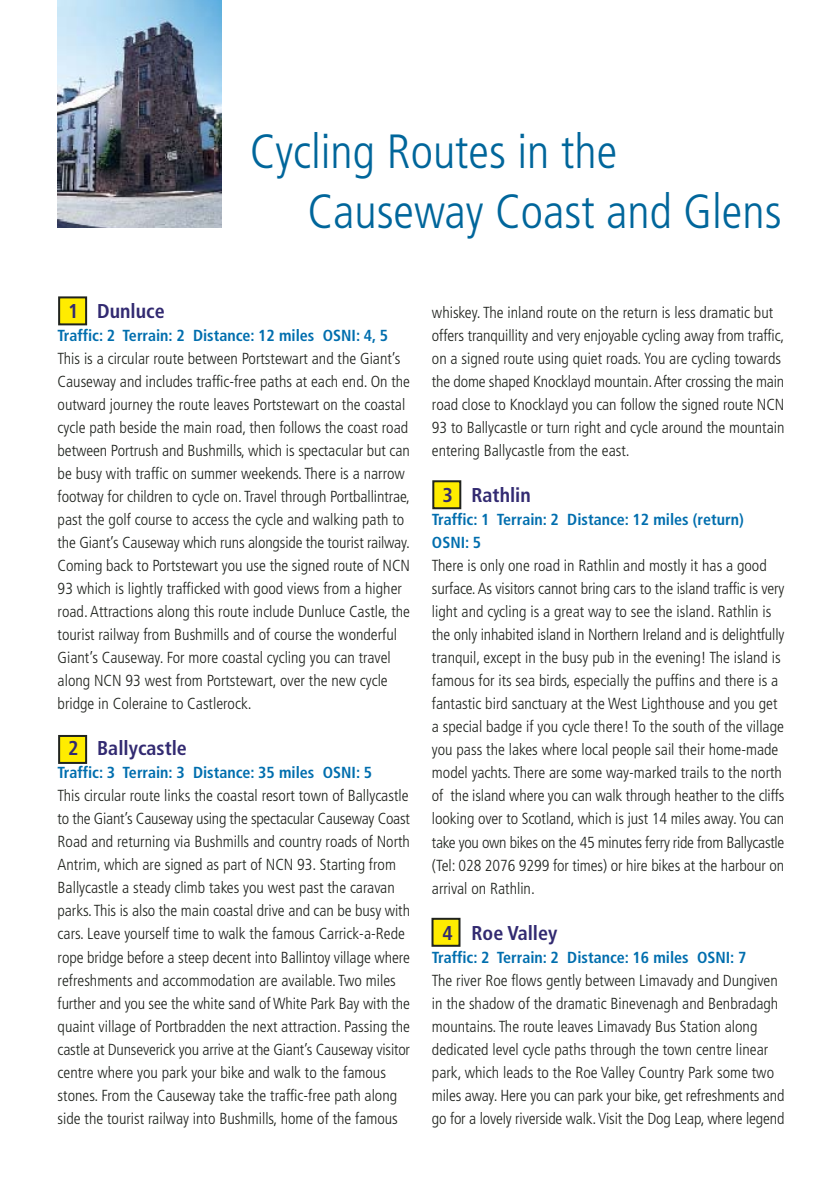
<style>
.page{position:relative;width:840px;height:1191px;background:#fff}
.page>*{position:absolute;margin:0;border:0;box-sizing:border-box;transform-origin:0 0}
.t1{font:300 condensed 48px/60px "Frutiger";color:#00669b}
.t2{font:700 condensed 20px "Frutiger";color:#322a71}
.t3{font:300 condensed 16px/23px "Frutiger";color:#20231e}
.t4{font:700 condensed 16px/23px "Frutiger";color:#006eae}
</style>
<div class="page">
<div style="left:58px;top:296px;width:29px;height:29px;background:#ffec00;border:2px solid #20231e"></div>
<div style="left:58px;top:735px;width:29px;height:29px;background:#ffec00;border:2px solid #20231e"></div>
<div style="left:432px;top:480px;width:29px;height:29px;background:#ffec00;border:2px solid #20231e"></div>
<div style="left:431px;top:917px;width:29px;height:29px;background:#ffec00;border:2px solid #20231e"></div>
<img style="left:58px;top:0;width:163px;height:228px">
<h1 class="t1" style="left:307px;top:125px;width:475px;text-indent:-58px">Cycling Routes in the<br>Causeway Coast and Glens</h1>
<p class="t2" style="left:68px;top:303px;width:98px">1 Dunluce</p>
<p class="t4" style="left:58px;top:325px;width:332px">Traffic: 2 Terrain: 2 Distance: 12 miles OSNI: 4, 5</p>
<p class="t3" style="left:58px;top:348px;width:354px">This is a circular route between Portstewart and the Giant’s Causeway and includes traffic-free paths at each end. On the outward journey the route leaves Portstewart on the coastal cycle path beside the main road, then follows the coast road between Portrush and Bushmills, which is spectacular but can be busy with traffic on summer weekends. There is a narrow footway for children to cycle on. Travel through Portballintrae, past the golf course to access the cycle and walking path to the Giant’s Causeway which runs alongside the tourist railway.<br>Coming back to Portstewart you use the signed route of NCN 93 which is lightly trafficked with good views from a higher road. Attractions along this route include Dunluce Castle, the tourist railway from Bushmills and of course the wonderful Giant’s Causeway. For more coastal cycling you can travel along NCN 93 west from Portstewart, over the new cycle bridge in Coleraine to Castlerock.</p>
<p class="t2" style="left:68px;top:740px;width:120px">2 Ballycastle</p>
<p class="t4" style="left:58px;top:762px;width:316px">Traffic: 3 Terrain: 3 Distance: 35 miles OSNI: 5</p>
<p class="t3" style="left:58px;top:785px;width:354px">This circular route links the coastal resort town of Ballycastle to the Giant’s Causeway using the spectacular Causeway Coast Road and returning via Bushmills and country roads of North Antrim, which are signed as part of NCN 93. Starting from Ballycastle a steady climb takes you west past the caravan parks. This is also the main coastal drive and can be busy with cars. Leave yourself time to walk the famous Carrick-a-Rede rope bridge before a steep decent into Ballintoy village where refreshments and accommodation are available. Two miles further and you see the white sand of White Park Bay with the quaint village of Portbradden the next attraction. Passing the castle at Dunseverick you arrive at the Giant’s Causeway visitor centre where you park your bike and walk to the famous stones. From the Causeway take the traffic-free path along side the tourist railway into Bushmills, home of the famous</p>
<p class="t3" style="left:431px;top:302px;width:354px">whiskey. The inland route on the return is less dramatic but offers tranquillity and very enjoyable cycling away from traffic, on a signed route using quiet roads. You are cycling towards the dome shaped Knocklayd mountain. After crossing the main road close to Knocklayd you can follow the signed route NCN 93 to Ballycastle or turn right and cycle around the mountain entering Ballycastle from the east.</p>
<p class="t2" style="left:442px;top:487px;width:90px">3 Rathlin</p>
<p class="t4" style="left:431px;top:509px;width:313px">Traffic: 1 Terrain: 2 Distance: 12 miles (return)<br>OSNI: 5</p>
<p class="t3" style="left:431px;top:555px;width:354px">There is only one road in Rathlin and mostly it has a good surface. As visitors cannot bring cars to the island traffic is very light and cycling is a great way to see the island. Rathlin is the only inhabited island in Northern Ireland and is delightfully tranquil, except in the busy pub in the evening! The island is famous for its sea birds, especially the puffins and there is a fantastic bird sanctuary at the West Lighthouse and you get a special badge if you cycle there! To the south of the village you pass the lakes where local people sail their home-made model yachts. There are some way-marked trails to the north of the island where you can walk through heather to the cliffs looking over to Scotland, which is just 14 miles away. You can take you own bikes on the 45 minutes ferry ride from Ballycastle (Tel: 028 2076 9299 for times) or hire bikes at the harbour on arrival on Rathlin.</p>
<p class="t2" style="left:442px;top:924px;width:116px">4 Roe Valley</p>
<p class="t4" style="left:431px;top:946px;width:316px">Traffic: 2 Terrain: 2 Distance: 16 miles OSNI: 7</p>
<p class="t3" style="left:431px;top:969px;width:354px">The river Roe flows gently between Limavady and Dungiven in the shadow of the dramatic Binevenagh and Benbradagh mountains. The route leaves Limavady Bus Station along dedicated level cycle paths through the town centre linear park, which leads to the Roe Valley Country Park some two miles away. Here you can park your bike, get refreshments and go for a lovely riverside walk. Visit the Dog Leap, where legend</p>
</div>
